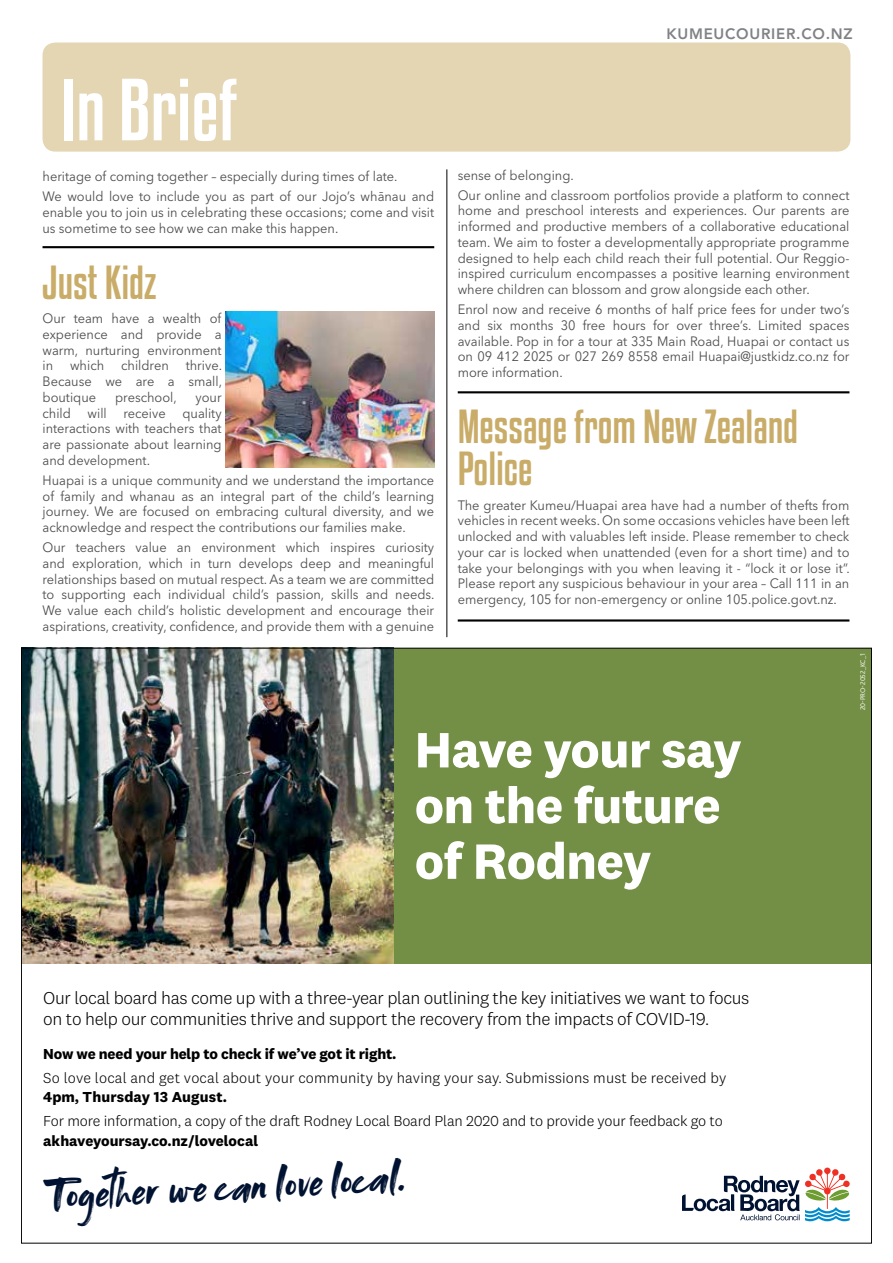
<style>
.page{position:relative;width:893px;height:1263px;background:#fff}
.page>*{position:absolute;margin:0;border:0;box-sizing:border-box;transform-origin:0 0}
.t1{font:78px "Kenyan Coffee Rg";color:#fff}
.t2{font:700 51.45px/55.7px "National 2";letter-spacing:-.01em;color:#fff}
.t3{font:42px/42px "Kenyan Coffee Rg";color:#c9ac68}
.t4{font:33.6px "Rocked";color:#001231}
.t5{font:300 17.85px/20.7px "National 2";letter-spacing:-.02em;color:#000}
.t6{font:300 15px "National 2";letter-spacing:-.005em;color:#000}
.t7{font:700 15px "National 2";letter-spacing:-.005em;color:#000}
.t8{font:800 15px "Avenir LT Std";letter-spacing:.05em;color:#808285}
.t9{font:13.5px/15.8px "Avenir Next LT Pro";color:#4d4d4f;text-align:justify;scale:.95 1}
.t10{font:300 7.2px "Bliss";color:#fff}
.s1{font-size:34.8px}
.s2{font-size:30.75px}
.s3{font-size:30.3px}
.s4{font-size:27.9px}
</style>
<div class="page">
<div style="left:43px;top:43px;width:807px;height:109px;background:#e4d5b3;border-radius:13px"></div>
<hr style="left:446px;top:169px;width:1px;height:468px;background:#000">
<hr style="left:43px;top:246px;width:391px;height:2px;background:#000">
<hr style="left:458px;top:391px;width:391px;height:2px;background:#000">
<div style="left:394px;top:648px;width:478px;height:316px;background:#738f45"></div>
<img style="left:23px;top:650px;width:371px;height:313px">
<svg style="left:682px;top:1167px;width:168px;height:54px"></svg>
<img style="left:226px;top:311px;width:208px;height:157px">
<hr style="left:458px;top:619px;width:391px;height:2px;background:#000">
<p class="t8" style="left:666px;top:25px;width:188px">KUMEUCOURIER.CO.NZ</p>
<h1 class="t1" style="left:60px;top:57px;width:179px">In Brief</h1>
<p class="t9" style="left:43px;top:166px;width:414px;line-height:20px">heritage of coming together – especially during times of late.<br>We would love to include you as part of our Jojo’s whānau and</p>
<p class="t9" style="left:43px;top:204px;width:414px">enable you to join us in celebrating these occasions; come and visit us sometime to see how we can make this happen.</p>
<h3 class="t3" style="left:43px;top:260px;width:116px">Just Kidz</h3>
<p class="t9" style="left:43px;top:310px;width:190px">Our team have a wealth of experience and provide a warm, nurturing environment in</p>
<p class="t9" style="left:43px;top:358px;width:190px;text-indent:143px">thrive.<br>Because we are a small, boutique</p>
<p class="t9" style="left:70px;top:358px;width:37px">which</p>
<p class="t9" style="left:121px;top:358px;width:52px">children</p>
<p class="t9" style="left:115px;top:389px;width:66px">preschool,</p>
<p class="t9" style="left:43px;top:389px;width:190px;text-indent:153px">your child will receive quality interactions with teachers that are passionate about learning and development.</p>
<p class="t9" style="left:43px;top:472px;width:414px">Huapai is a unique community and we understand the importance of family and whanau as an integral part of the child’s learning journey. We are focused on embracing cultural diversity, and we acknowledge and respect the contributions our families make.</p>
<p class="t9" style="left:43px;top:540px;width:414px">Our teachers value an environment which inspires curiosity and exploration, which in turn develops deep and meaningful relationships based on mutual respect. As a team we are committed to supporting each individual child’s passion, skills and needs.<br>We value each child’s holistic development and encourage their aspirations, creativity, confidence, and provide them with a genuine</p>
<p class="t9" style="left:458px;top:165px;width:414px;line-height:20px">sense of belonging.<br>Our online and classroom portfolios provide a platform to connect</p>
<p class="t9" style="left:458px;top:203px;width:414px">home and preschool interests and experiences. Our parents are informed and productive members of a collaborative educational team. We aim to foster a developmentally appropriate programme designed to help each child reach their full potential. Our Reggio&shy;inspired curriculum encompasses a positive learning environment where children can blossom and grow alongside each other.</p>
<p class="t9" style="left:458px;top:301px;width:414px">Enrol now and receive 6 months of half price fees for under two’s and six months 30 free hours for over three’s. Limited spaces available. Pop in for a tour at 335 Main Road, Huapai or contact us on 09 412 2025 or 027 269 8558 email Huapai@justkidz.co.nz for more information.</p>
<h3 class="t3" style="left:458px;top:404px;width:342px">Message from New Zealand<br>Police</h3>
<p class="t9" style="left:458px;top:497px;width:414px">The greater Kumeu/Huapai area have had a number of thefts from vehicles in recent weeks. On some occasions vehicles have been left unlocked and with valuables left inside. Please remember to check your car is locked when unattended (even for a short time) and to take your belongings with you when leaving it - “lock it or lose it”.<br>Please report any suspicious behaviour in your area – Call 111 in an emergency, 105 for non-emergency or online 105.police.govt.nz.</p>
<h2 class="t2" style="left:415px;top:721px;width:328px">Have your say on the future of Rodney</h2>
<p class="t10" style="left:858px;top:710px;width:59px;rotate:-90deg">20-PRO-2052_KC_1</p>
<h3 class="t5" style="left:43px;top:988px;width:708px">Our local board has come up with a three-year plan outlining the key initiatives we want to focus on to help our communities thrive and support the recovery from the impacts of COVID-19.</h3>
<p class="t7" style="left:43px;top:1044px;width:355px">Now we need your help to check if we’ve got it right.</p>
<p class="t6" style="left:43px;top:1069px;width:685px">So love local and get vocal about your community by having your say. Submissions must be received by</p>
<p class="t7" style="left:43px;top:1087px;width:185px">4pm, Thursday 13 August.</p>
<p class="t6" style="left:43px;top:1112px;width:681px">For more information, a copy of the draft Rodney Local Board Plan 2020 and to provide your feedback go to</p>
<p class="t7" style="left:43px;top:1131px;width:216px">akhaveyoursay.co.nz/lovelocal</p>
<h3 class="t4" style="left:42px;top:1178px;width:367px;rotate:-3deg"><span class="s1">T</span>o<span class="s2">g</span>e<span class="s3">t</span><span class="s4">h</span>er we can love local.</h3>
</div>
